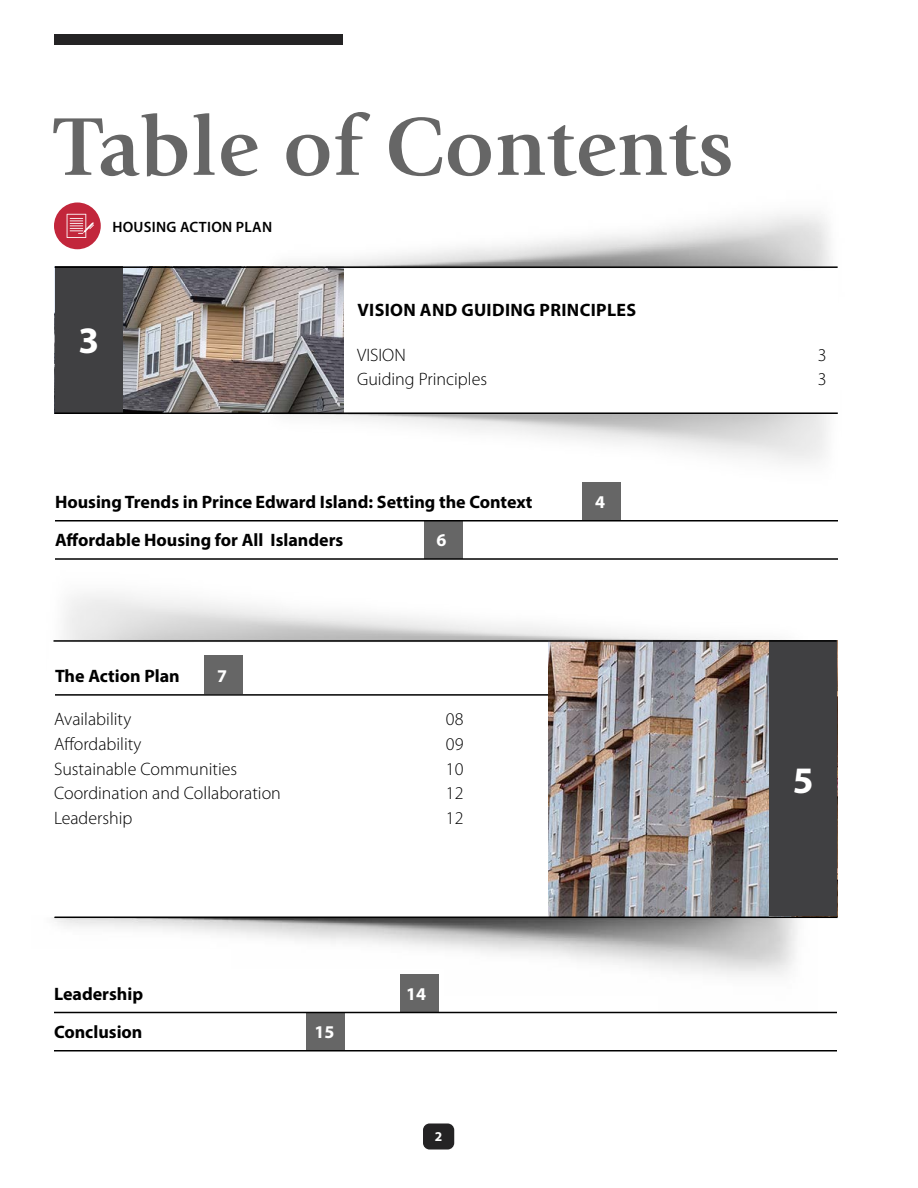
<style>
.page{position:relative;width:918px;height:1188px;background:#fff}
.page>*{position:absolute;margin:0;border:0;box-sizing:border-box;transform-origin:0 0}
.t1{font:700 85.5px "Giovanni";color:#666}
.t2{font:700 37.5px "Myriad Pro";color:#fff}
.t3{font:300 18px "Myriad Pro";color:#000}
.t4{font:700 18px "Myriad Pro";color:#000}
.t5{font:700 18px "Myriad Pro";letter-spacing:.02em;color:#000}
.t6{font:700 18px "Myriad Pro";color:#fff}
.t7{font:600 15px "Myriad Pro";letter-spacing:.02em;color:#000}
.t8{font:700 13.5px "Myriad Pro";color:#fff}
.s1{color:#fff}
</style>
<div class="page">
<div style="left:423px;top:1123px;width:31px;height:27px;background:#242324;border-radius:7px"></div>
<div style="left:54px;top:34px;width:289px;height:11px;background:#242324"></div>
<div style="left:204px;top:655px;width:39px;height:39px;background:#666"></div>
<hr style="left:55px;top:694px;width:782px;height:2px;background:#000">
<div style="left:424px;top:520px;width:39px;height:39px;background:#666"></div>
<img style="left:548px;top:642px;width:221px;height:228px">
<img style="left:52px;top:870px;width:777px;height:144px">
<div style="left:400px;top:974px;width:38px;height:39px;background:#666"></div>
<div style="left:306px;top:1012px;width:39px;height:39px;background:#666"></div>
<img style="left:123px;top:268px;width:221px;height:144px">
<div style="left:55px;top:267px;width:68px;height:146px;background:#404042"></div>
<div style="left:769px;top:640px;width:68px;height:276px;background:#404042"></div>
<hr style="left:54px;top:1012px;width:783px;height:1px;background:#000">
<hr style="left:54px;top:1050px;width:783px;height:2px;background:#000">
<div style="left:54px;top:203px;width:47px;height:46px;background:#c2263b;border-radius:50%"></div>
<svg style="left:67px;top:214px;width:27px;height:24px"></svg>
<hr style="left:55px;top:266px;width:783px;height:2px;background:#000">
<hr style="left:55px;top:520px;width:783px;height:2px;background:#000">
<hr style="left:55px;top:558px;width:783px;height:2px;background:#000">
<hr style="left:54px;top:640px;width:783px;height:2px;background:#000">
<hr style="left:55px;top:917px;width:783px;height:1px;background:#000">
<img style="left:246px;top:366px;width:592px;height:156px">
<hr style="left:55px;top:412px;width:783px;height:2px;background:#000">
<h1 class="t1" style="left:54px;top:97px;width:681px">Table of Contents</h1>
<p class="t7" style="left:112px;top:217px;width:161px">HOUSING ACTION PLAN</p>
<h2 class="t2" style="left:78px;top:316px;width:22px">3</h2>
<p class="t5" style="left:357px;top:299px;width:280px">VISION AND GUIDING PRINCIPLES</p>
<p class="t3" style="left:357px;top:344px;width:50px">VISION</p>
<p class="t3" style="left:818px;top:344px;width:10px">3</p>
<p class="t3" style="left:357px;top:368px;width:131px">Guiding Principles</p>
<p class="t3" style="left:818px;top:368px;width:10px">3</p>
<p class="t4" style="left:55px;top:490px;width:479px">Housing Trends in Prince Edward Island: Setting the Context</p>
<p class="t6" style="left:595px;top:490px;width:11px">4</p>
<p class="t4" style="left:55px;top:528px;width:290px">Affordable Housing for All Islanders</p>
<p class="t6" style="left:437px;top:528px;width:11px">6</p>
<p class="t4" style="left:55px;top:664px;width:136px">The Action Plan<span class="s1">4</span></p>
<p class="t6" style="left:217px;top:664px;width:11px">7</p>
<p class="t3" style="left:54px;top:708px;width:79px">Availability</p>
<p class="t3" style="left:446px;top:708px;width:19px">08</p>
<p class="t3" style="left:54px;top:733px;width:89px">Affordability</p>
<p class="t3" style="left:446px;top:733px;width:19px">09</p>
<p class="t3" style="left:54px;top:758px;width:185px">Sustainable Communities</p>
<p class="t3" style="left:446px;top:758px;width:19px">10</p>
<p class="t3" style="left:54px;top:783px;width:228px">Coordination and Collaboration</p>
<p class="t3" style="left:446px;top:783px;width:19px">12</p>
<p class="t3" style="left:54px;top:807px;width:80px">Leadership</p>
<p class="t3" style="left:446px;top:807px;width:19px">12</p>
<p class="t4" style="left:54px;top:982px;width:91px">Leadership</p>
<p class="t6" style="left:406px;top:982px;width:21px">14</p>
<p class="t4" style="left:54px;top:1020px;width:90px">Conclusion</p>
<p class="t6" style="left:315px;top:1020px;width:21px">15</p>
<p class="t8" style="left:435px;top:1127px;width:9px">2</p>
<h2 class="t2" style="left:793px;top:756px;width:22px">5</h2>
</div>
